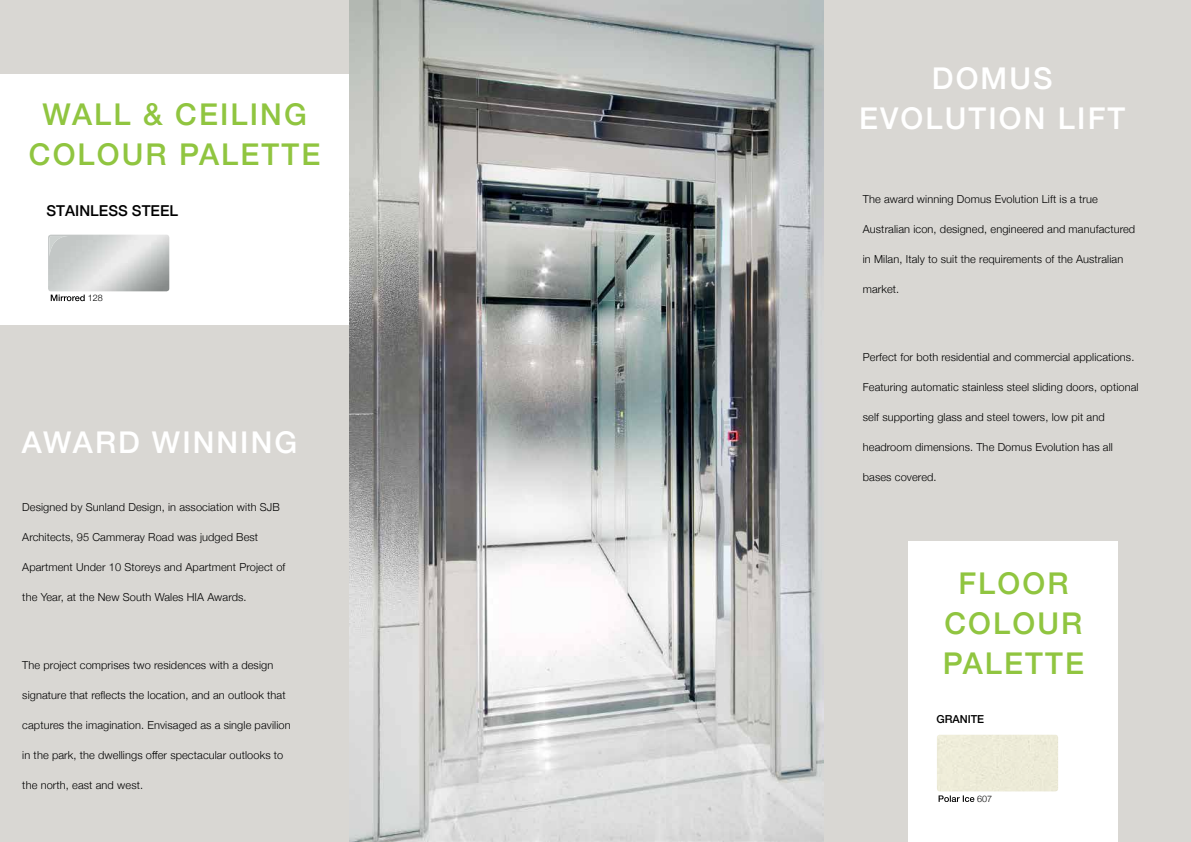
<style>
.page{position:relative;width:1191px;height:842px;background:#d9d7d3}
.page>*{position:absolute;margin:0;border:0;box-sizing:border-box;transform-origin:0 0}
.t1{font:500 30px/40px "Helvetica Neue";letter-spacing:.07em;color:#90c540;text-align:center}
.t2{font:500 30px/40px "Helvetica Neue";letter-spacing:.07em;color:#fff;text-align:center}
.t3{font:500 15px "Helvetica Neue";color:#000}
.t4{font:300 11px "Helvetica Neue";letter-spacing:.01em;color:#000}
.t5{font:500 11px "Helvetica Neue";color:#000101}
.t6{font:300 9px "Helvetica Neue";color:#000101}
</style>
<div class="page">
<div style="left:0;top:74px;width:349px;height:250px;background:#fff"></div>
<img style="left:349px;top:0;width:474px;height:841px">
<svg style="left:51px;top:295px;width:34px;height:6px"></svg>
<img style="left:49px;top:236px;width:20px;height:21px">
<div style="left:908px;top:541px;width:210px;height:300px;background:#fff"></div>
<svg style="left:938px;top:795px;width:36px;height:7px"></svg>
<div style="left:937px;top:735px;width:121px;height:56px;background:#edebd8"></div>
<h1 class="t1" style="left:29px;top:92px;width:293px">WALL &amp; CEILING<br>COLOUR PALETTE</h1>
<h2 class="t3" style="left:47px;top:198px;width:133px">STAINLESS STEEL</h2>
<p class="t6" style="left:88px;top:291px;width:17px">128</p>
<h1 class="t2" style="left:22px;top:420px;width:277px">AWARD WINNING</h1>
<p class="t4" style="left:22px;top:498px;width:259px">Designed by Sunland Design, in association with SJB</p>
<p class="t4" style="left:22px;top:528px;width:237px">Architects, 95 Cammeray Road was judged Best</p>
<p class="t4" style="left:22px;top:558px;width:265px">Apartment Under 10 Storeys and Apartment Project of</p>
<p class="t4" style="left:22px;top:588px;width:226px">the Year, at the New South Wales HIA Awards.</p>
<p class="t4" style="left:22px;top:656px;width:252px">The project comprises two residences with a design</p>
<p class="t4" style="left:22px;top:686px;width:265px">signature that reflects the location, and an outlook that</p>
<p class="t4" style="left:22px;top:716px;width:270px">captures the imagination. Envisaged as a single pavilion</p>
<p class="t4" style="left:22px;top:746px;width:263px">in the park, the dwellings offer spectacular outlooks to</p>
<p class="t4" style="left:22px;top:776px;width:122px">the north, east and west.</p>
<h1 class="t2" style="left:859px;top:56px;width:268px">DOMUS<br>EVOLUTION LIFT</h1>
<p class="t4" style="left:863px;top:190px;width:236px">The award winning Domus Evolution Lift is a true</p>
<p class="t4" style="left:863px;top:220px;width:274px">Australian icon, designed, engineered and manufactured</p>
<p class="t4" style="left:863px;top:250px;width:262px">in Milan, Italy to suit the requirements of the Australian</p>
<p class="t4" style="left:863px;top:280px;width:38px">market.</p>
<p class="t4" style="left:863px;top:348px;width:273px">Perfect for both residential and commercial applications.</p>
<p class="t4" style="left:863px;top:378px;width:277px">Featuring automatic stainless steel sliding doors, optional</p>
<p class="t4" style="left:863px;top:408px;width:243px">self supporting glass and steel towers, low pit and</p>
<p class="t4" style="left:863px;top:438px;width:252px">headroom dimensions. The Domus Evolution has all</p>
<p class="t4" style="left:863px;top:468px;width:75px">bases covered.</p>
<h1 class="t1" style="left:943px;top:561px;width:142px">FLOOR<br>COLOUR<br>PALETTE</h1>
<p class="t5" style="left:936px;top:710px;width:49px">GRANITE</p>
<p class="t6" style="left:977px;top:791px;width:17px">607</p>
</div>
